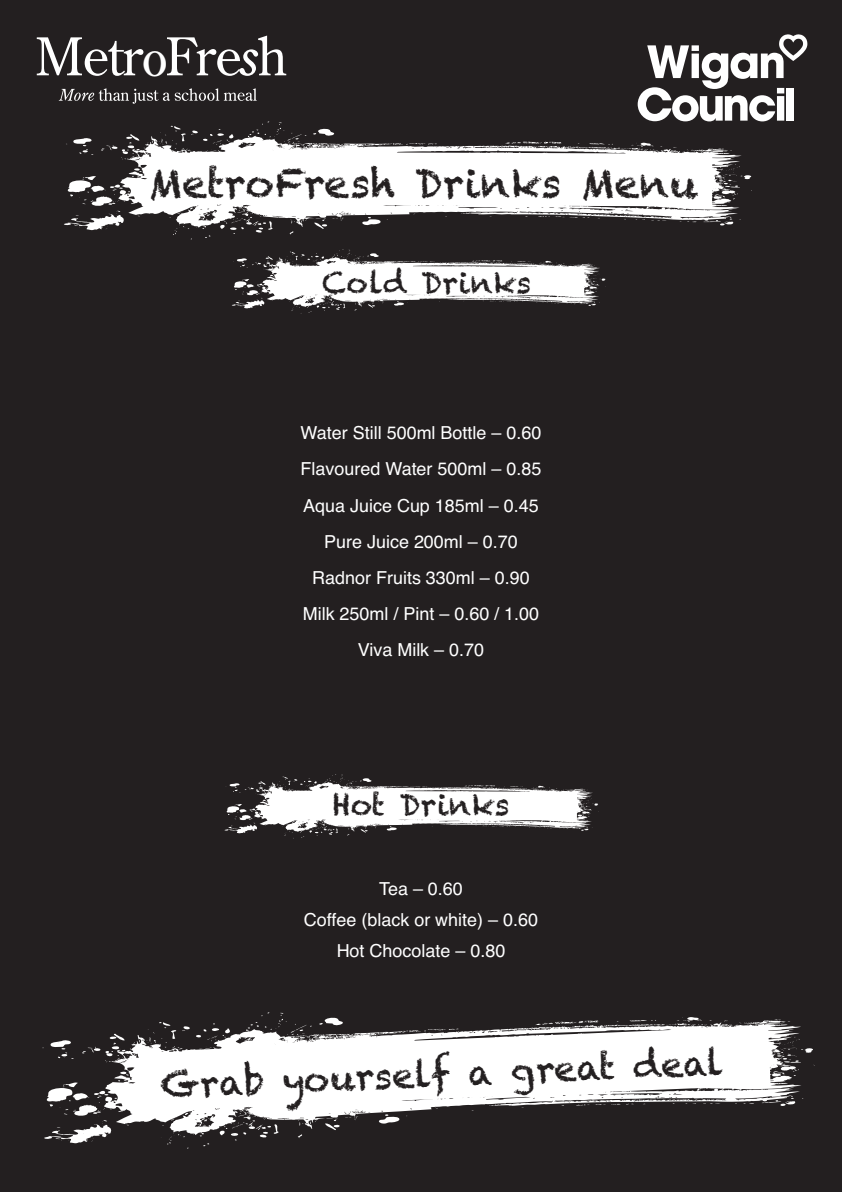
<style>
.page{position:relative;width:842px;height:1192px;background:#231f20}
.page>*{position:absolute;margin:0;border:0;box-sizing:border-box;transform-origin:0 0}
.t1{font:49.9px "Century Old Style Std";color:#fff}
.t2{font:39.9px "Chalkduster";color:#231f20}
.t3{font:35.9px "Chalkduster";color:#231f20}
.t4{font:29.9px "Chalkduster";color:#231f20}
.t5{font:17.95px/36.2px "Helvetica";color:#fff;text-align:center}
</style>
<div class="page">
<svg style="left:64px;top:122px;width:688px;height:117px"></svg>
<svg style="left:42px;top:1012px;width:773px;height:137px"></svg>
<svg style="left:232px;top:249px;width:374px;height:64px"></svg>
<svg style="left:224px;top:774px;width:375px;height:64px"></svg>
<svg style="left:59px;top:88px;width:198px;height:16px"></svg>
<svg style="left:37px;top:36px;width:249px;height:40px"></svg>
<svg style="left:638px;top:34px;width:169px;height:87px"></svg>
<div style="left:786px;top:88px;width:7px;height:33px;background:#fff"></div>
<h1 class="t1" style="left:142px;top:29px;width:28px">o</h1>
<h2 class="t2" style="left:149px;top:160px;width:550px">MetroFresh Drinks Menu</h2>
<h3 class="t4" style="left:322px;top:265px;width:210px">Cold Drinks</h3>
<p class="t5" style="left:301px;top:415px;width:242px">Water Still 500ml Bottle – 0.60<br>Flavoured Water 500ml – 0.85<br>Aqua Juice Cup 185ml – 0.45<br>Pure Juice 200ml – 0.70<br>Radnor Fruits 330ml – 0.90<br>Milk 250ml / Pint – 0.60 / 1.00<br>Viva Milk – 0.70</p>
<h3 class="t4" style="left:332px;top:787px;width:178px">Hot Drinks</h3>
<p class="t5" style="left:304px;top:873px;width:236px;line-height:31.2px">Tea – 0.60<br>Coffee (black or white) – 0.60<br>Hot Chocolate – 0.80</p>
<h3 class="t3" style="left:160px;top:1062px;width:565px;rotate:-2deg">Grab yourself a great deal</h3>
</div>
